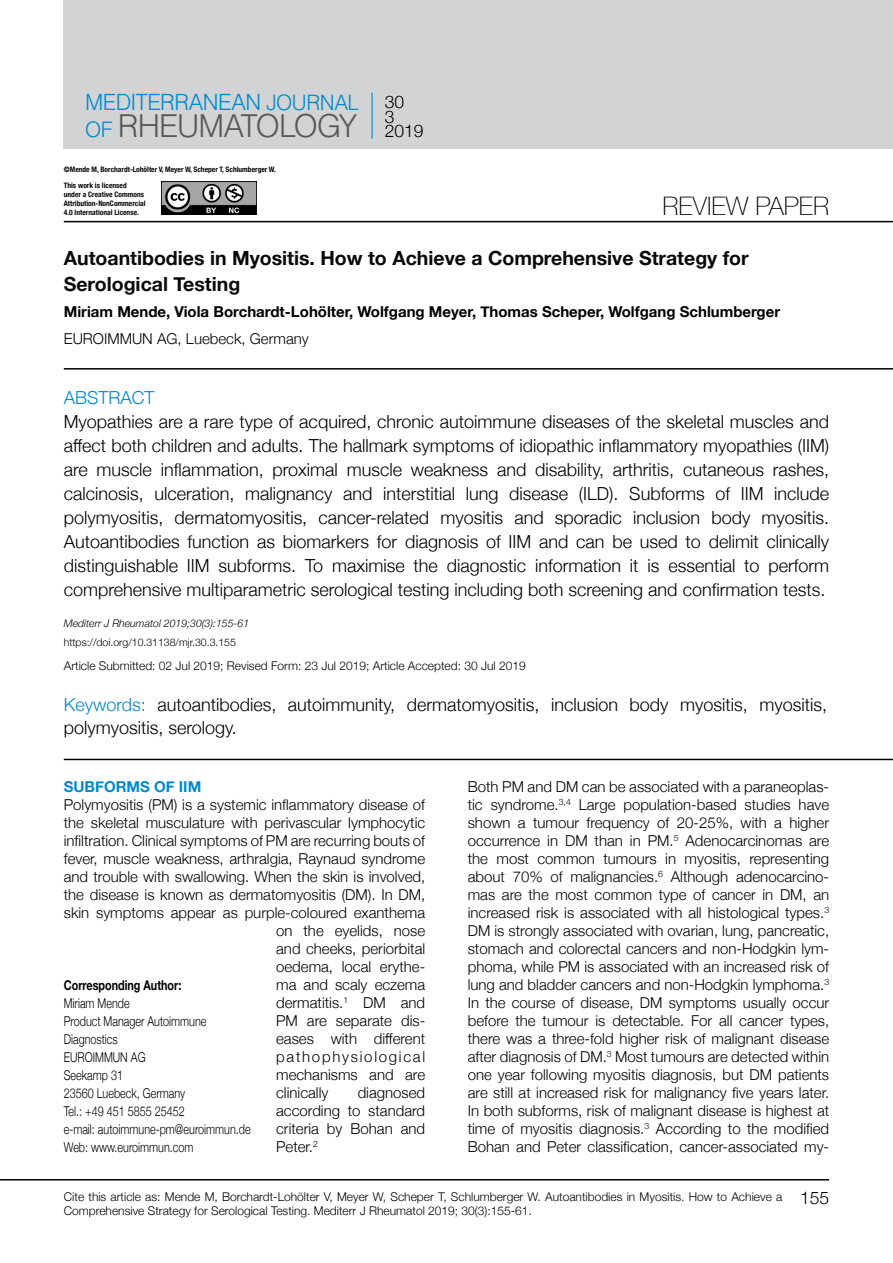
<style>
.page{position:relative;width:893px;height:1263px;background:#fff}
.page>*{position:absolute;margin:0;border:0;box-sizing:border-box;transform-origin:0 0}
.t1{font:31.2px "UB Helvetica Light";letter-spacing:-.025em;color:#58595b}
.t2{font:100 25.5px "Helvetica Neue";color:#000}
.t3{font:22.2px "UB Helvetica Light";letter-spacing:-.02em;color:#0089cf}
.t4{font:700 19.5px/25.5px "Helvetica Neue";color:#0b0a0b}
.HTML_Preformatted{font:300 18px/24px "Helvetica Neue";color:#000;text-align:justify}
.t5{font:300 18px "Helvetica Neue";color:#0089cf}
.t6{font:300 17.4px/15px "Helvetica Neue";color:#000}
.t7{font:300 15px/18px "Helvetica Neue";color:#000;text-align:justify}
.t8{font:700 15px "Helvetica Neue";color:#000}
.t9{font:300 15px "Helvetica Neue";letter-spacing:.115em;color:#000}
.titlaki{font:700 15px "Helvetica Neue";color:#0089cf}
.t10{font:300 13.5px/18px "Helvetica Neue";color:#000;scale:.8 1}
.t11{font:700 13.5px/18px "Helvetica Neue";color:#000;scale:.8 1}
.HTML_Preformatted-2{font:300 12px/13.5px "Helvetica Neue";color:#000}
.t12{font:300 10.5px "Helvetica Neue";color:#000}
.t13{font:italic 300 10.5px "Helvetica Neue";color:#000}
.t14{font:700 condensed 7.5px/9px "Helvetica Neue";color:#0b0a0b}
.s1{font-size:21px}
.s2{font-size:21px;color:#0089cf}
.s3{color:#0089cf}
.s4{font-weight:300}
</style>
<div class="page">
<div style="left:64px;top:0;width:829px;height:149px;background:#d1d3d4"></div>
<hr style="left:371px;top:92px;width:2px;height:47px;background:#0089cf">
<hr style="left:0;top:1179px;width:829px;height:1px;background:#000">
<hr style="left:64px;top:221px;width:829px;height:1px;background:#000">
<img style="left:161px;top:181px;width:95px;height:34px">
<hr style="left:64px;top:368px;width:829px;height:2px;background:#000">
<hr style="left:64px;top:759px;width:829px;height:1px;background:#000">
<h3 class="t3" style="left:85px;top:89px;width:275px">MEDITERRANEAN <span class="s1">JOURNAL</span></h3>
<h1 class="t1" style="left:85px;top:107px;width:273px"><span class="s2">OF</span> RHEUMATOLOGY</h1>
<p class="t14" style="left:64px;top:164px;width:214px">©Mende M, Borchardt-Lohölter V, Meyer W, Scheper T, Schlumberger W.</p>
<p class="t14" style="left:64px;top:180px;width:83px">This work is licensed under a Creative Commons<br>Attribution-NonCommercial<br>4.0 International License.</p>
<p class="t6" style="left:385px;top:93px;width:40px">30<br>3<br>2019</p>
<p class="t2" style="left:662px;top:186px;width:168px">REVIEW PAPER</p>
<p class="t4" style="left:64px;top:246px;width:686px">Autoantibodies in Myositis. How to Achieve a Comprehensive Strategy for<br>Serological Testing</p>
<p class="t8" style="left:64px;top:300px;width:718px">Miriam Mende, Viola Borchardt-Lohölter, Wolfgang Meyer, Thomas Scheper, Wolfgang Schlumberger</p>
<p class="t7" style="left:64px;top:328px;width:246px">EUROIMMUN AG, Luebeck, Germany</p>
<p class="t5" style="left:64px;top:383px;width:92px">ABSTRACT</p>
<p class="HTML_Preformatted" style="left:64px;top:408px;width:767px">Myopathies are a rare type of acquired, chronic autoimmune diseases of the skeletal muscles and affect both children and adults. The hallmark symptoms of idiopathic inflammatory myopathies (IIM) are muscle inflammation, proximal muscle weakness and disability, arthritis, cutaneous rashes, calcinosis, ulceration, malignancy and interstitial lung disease (ILD). Subforms of IIM include polymyositis, dermatomyositis, cancer-related myositis and sporadic inclusion body myositis.<br>Autoantibodies function as biomarkers for diagnosis of IIM and can be used to delimit clinically distinguishable IIM subforms. To maximise the diagnostic information it is essential to perform comprehensive multiparametric serological testing including both screening and confirmation tests.</p>
<p class="t13" style="left:64px;top:614px;width:187px">Mediterr J Rheumatol 2019;30(3):155-61</p>
<p class="t12" style="left:64px;top:634px;width:174px">https://doi.org/10.31138/mjr.30.3.155</p>
<p class="HTML_Preformatted-2" style="left:64px;top:658px;width:463px">Article Submitted: 02 Jul 2019; Revised Form: 23 Jul 2019; Article Accepted: 30 Jul 2019</p>
<p class="HTML_Preformatted" style="left:64px;top:692px;width:765px;line-height:23.1px"><span class="s3">Keywords:</span> autoantibodies, autoimmunity, dermatomyositis, inclusion body myositis, myositis, polymyositis, serology.</p>
<p class="titlaki" style="left:64px;top:775px;width:139px">SUBFORMS OF IIM</p>
<p class="t7" style="left:64px;top:795px;width:363px">Polymyositis (PM) is a systemic inflammatory disease of</p>
<p class="t7" style="left:64px;top:813px;width:363px">the skeletal musculature with perivascular lymphocytic</p>
<p class="t7" style="left:64px;top:831px;width:363px">infiltration. Clinical symptoms of PM are recurring bouts of</p>
<p class="t7" style="left:64px;top:849px;width:363px">fever, muscle weakness, arthralgia, Raynaud syndrome</p>
<p class="t7" style="left:64px;top:867px;width:363px">and trouble with swallowing. When the skin is involved,</p>
<p class="t7" style="left:64px;top:885px;width:363px">the disease is known as dermatomyositis (DM). In DM,</p>
<p class="t7" style="left:64px;top:903px;width:363px">skin symptoms appear as purple-coloured exanthema</p>
<p class="t7" style="left:276px;top:921px;width:151px">on the eyelids, nose</p>
<p class="t7" style="left:276px;top:939px;width:151px">and cheeks, periorbital</p>
<p class="t7" style="left:276px;top:957px;width:151px">oedema, local erythe-</p>
<p class="t7" style="left:276px;top:975px;width:151px">ma and scaly eczema</p>
<p class="t7" style="left:276px;top:993px;width:151px">dermatitis.<sup>1</sup> DM and</p>
<p class="t7" style="left:276px;top:1011px;width:151px">PM are separate dis-</p>
<p class="t7" style="left:276px;top:1029px;width:151px">eases with different</p>
<p class="t9" style="left:276px;top:1045px;width:151px">pathophysiological</p>
<p class="t7" style="left:276px;top:1065px;width:151px">mechanisms and are</p>
<p class="t7" style="left:276px;top:1083px;width:54px">clinically</p>
<p class="t7" style="left:468px;top:777px;width:363px">Both PM and DM can be associated with a paraneoplas&shy;tic syndrome.<sup>3,4</sup> Large population-based studies have shown a tumour frequency of 20-25%, with a higher occurrence in DM than in PM.<sup>5</sup> Adenocarcinomas are the most common tumours in myositis, representing about 70% of malignancies.<sup>6</sup> Although adenocarcino&shy;mas are the most common type of cancer in DM, an increased risk is associated with all histological types.<sup>3<br></sup>DM is strongly associated with ovarian, lung, pancreatic, stomach and colorectal cancers and non-Hodgkin lym&shy;phoma, while PM is associated with an increased risk of lung and bladder cancers and non-Hodgkin lymphoma.<sup>3<br></sup>In the course of disease, DM symptoms usually occur before the tumour is detectable. For all cancer types, there was a three-fold higher risk of malignant disease after diagnosis of DM.<sup>3</sup> Most tumours are detected within one year following myositis diagnosis, but DM patients are still at increased risk for malignancy five years later.<br>In both subforms, risk of malignant disease is highest at time of myositis diagnosis.<sup>3</sup> According to the modified Bohan and Peter classification, cancer-associated my-</p>
<p class="HTML_Preformatted-2" style="left:64px;top:1189px;width:720px">Cite this article as: Mende M, Borchardt-Lohölter V, Meyer W, Scheper T, Schlumberger W. Autoantibodies in Myositis. How to Achieve a<br>Comprehensive Strategy for Serological Testing. Mediterr J Rheumatol 2019; 30(3):155-61.</p>
<p class="t11" style="left:64px;top:977px;width:149px">Corresponding Author:<br><span class="s4">Miriam Mende</span></p>
<p class="t10" style="left:64px;top:1011px;width:180px">Product Manager Autoimmune<br>Diagnostics</p>
<p class="t10" style="left:64px;top:1047px;width:104px">EUROIMMUN AG</p>
<p class="t10" style="left:64px;top:1065px;width:76px">Seekamp 31</p>
<p class="t10" style="left:64px;top:1083px;width:153px">23560 Luebeck, Germany</p>
<p class="t10" style="left:64px;top:1101px;width:153px">Tel.: +49 451 5855 25452</p>
<p class="t10" style="left:64px;top:1119px;width:235px">e-mail: autoimmune-pm@euroimmun.de</p>
<p class="t10" style="left:64px;top:1137px;width:164px">Web: www.euroimmun.com</p>
<p class="t7" style="left:276px;top:1083px;width:151px;text-indent:82px">diagnosed according to standard criteria by Bohan and Peter.<sup>2</sup></p>
<p class="t6" style="left:800px;top:1189px;width:31px">155</p>
</div>
